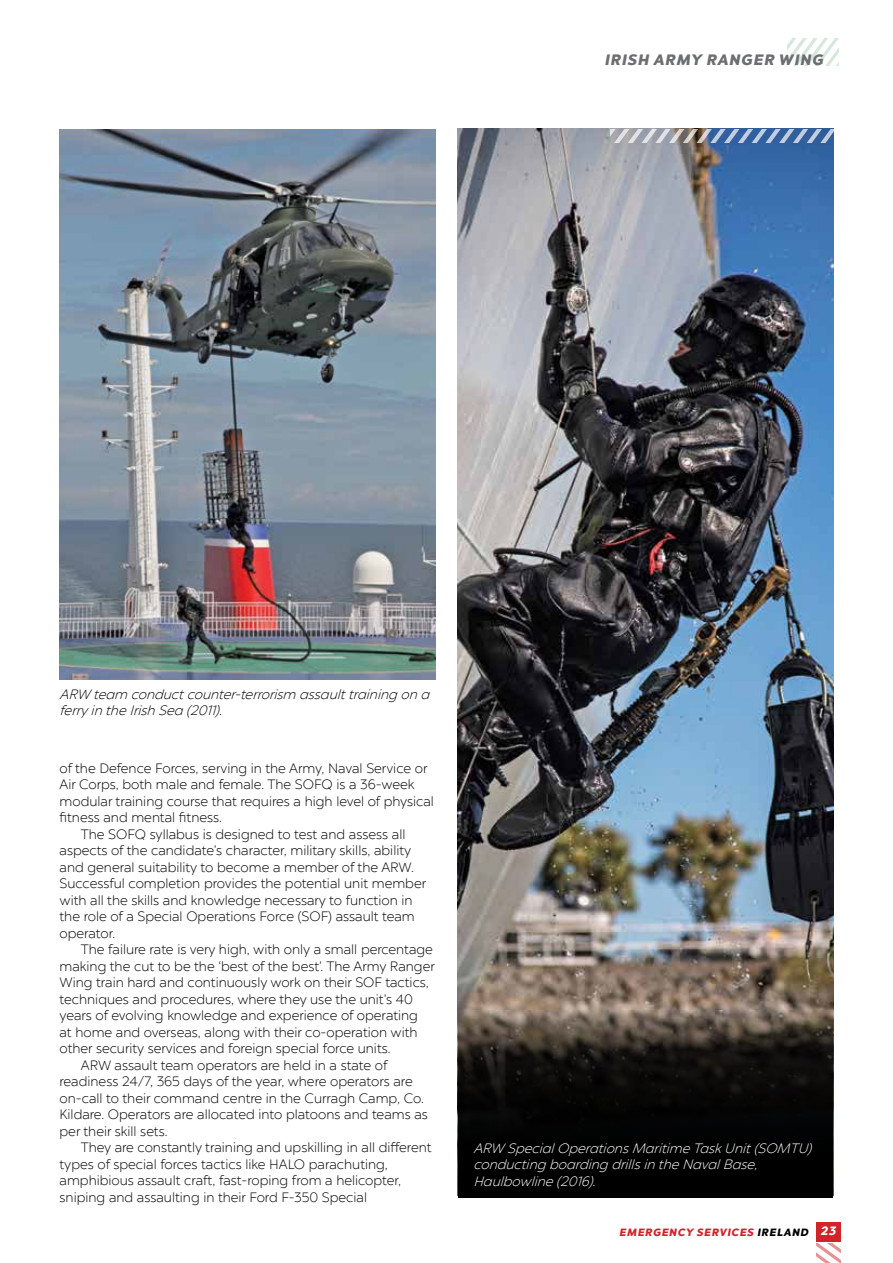
<style>
.page{position:relative;width:893px;height:1263px;background:#fff}
.page>*{position:absolute;margin:0;border:0;box-sizing:border-box;transform-origin:0 0}
.t1{font:15px "Chronica Pro Black It";letter-spacing:.07em;color:#6d6e71}
.t2{font:300 13.5px "Chronica Pro";color:#000}
.t3{font:13.5px/16.2px "Chronica Pro Light It";color:#fff}
.t4{font:13.5px/16.2px "Chronica Pro Light It";color:#000}
.t5{font:10.5px "Chronica Pro Black It";letter-spacing:.08em;color:#d2232a}
.s1{color:#000}
.s2{font-size:12px;color:#fff}
</style>
<div class="page">
<div style="left:816px;top:1222px;width:24px;height:19px;background:#d2232a"></div>
<svg style="left:816px;top:1243px;width:24px;height:20px"></svg>
<svg style="left:787px;top:39px;width:52px;height:26px"></svg>
<img style="left:60px;top:129px;width:376px;height:550px">
<img style="left:457px;top:128px;width:376px;height:1068px">
<svg style="left:610px;top:129px;width:223px;height:14px;background:#8597b1"></svg>
<svg style="left:458px;top:1011px;width:375px;height:186px;background:#171412"></svg>
<p class="t1" style="left:604px;top:51px;width:220px">IRISH ARMY RANGER WING</p>
<p class="t4" style="left:60px;top:686px;width:373px">ARW team conduct counter-terrorism assault training on a ferry in the Irish Sea (2011).</p>
<p class="t2" style="left:60px;top:760px;width:369px">of the Defence Forces, serving in the Army, Naval Service or</p>
<p class="t2" style="left:60px;top:777px;width:356px">Air Corps, both male and female. The SOFQ is a 36-week</p>
<p class="t2" style="left:60px;top:793px;width:376px">modular training course that requires a high level of physical</p>
<p class="t2" style="left:60px;top:810px;width:164px">fitness and mental fitness.</p>
<p class="t2" style="left:81px;top:826px;width:326px">The SOFQ syllabus is designed to test and assess all</p>
<p class="t2" style="left:60px;top:843px;width:353px">aspects of the candidate’s character, military skills, ability</p>
<p class="t2" style="left:60px;top:859px;width:356px">and general suitability to become a member of the ARW.</p>
<p class="t2" style="left:60px;top:876px;width:368px">Successful completion provides the potential unit member</p>
<p class="t2" style="left:60px;top:892px;width:355px">with all the skills and knowledge necessary to function in</p>
<p class="t2" style="left:60px;top:909px;width:357px">the role of a Special Operations Force (SOF) assault team</p>
<p class="t2" style="left:60px;top:925px;width:57px">operator.</p>
<p class="t2" style="left:81px;top:942px;width:354px">The failure rate is very high, with only a small percentage</p>
<p class="t2" style="left:60px;top:958px;width:377px">making the cut to be the ‘best of the best’. The Army Ranger</p>
<p class="t2" style="left:60px;top:975px;width:371px">Wing train hard and continuously work on their SOF tactics,</p>
<p class="t2" style="left:60px;top:991px;width:355px">techniques and procedures, where they use the unit’s 40</p>
<p class="t2" style="left:60px;top:1008px;width:360px">years of evolving knowledge and experience of operating</p>
<p class="t2" style="left:60px;top:1024px;width:359px">at home and overseas, along with their co-operation with</p>
<p class="t2" style="left:60px;top:1041px;width:333px">other security services and foreign special force units.</p>
<p class="t2" style="left:81px;top:1057px;width:308px">ARW assault team operators are held in a state of</p>
<p class="t2" style="left:60px;top:1074px;width:355px">readiness 24/7, 365 days of the year, where operators are</p>
<p class="t2" style="left:60px;top:1090px;width:366px">on-call to their command centre in the Curragh Camp, Co.</p>
<p class="t2" style="left:60px;top:1107px;width:370px">Kildare. Operators are allocated into platoons and teams as</p>
<p class="t2" style="left:60px;top:1123px;width:109px">per their skill sets.</p>
<p class="t2" style="left:81px;top:1140px;width:352px">They are constantly training and upskilling in all different</p>
<p class="t2" style="left:60px;top:1156px;width:330px">types of special forces tactics like HALO parachuting,</p>
<p class="t2" style="left:60px;top:1173px;width:343px">amphibious assault craft, fast-roping from a helicopter,</p>
<p class="t2" style="left:60px;top:1189px;width:309px">sniping and assaulting in their Ford F-350 Special</p>
<p class="t3" style="left:473px;top:1140px;width:339px">ARW Special Operations Maritime Task Unit (SOMTU) conducting boarding drills in the Naval Base,<br>Haulbowline (2016).</p>
<p class="t5" style="left:619px;top:1225px;width:218px">EMERGENCY SERVICES <span class="s1">IRELAND</span> <span class="s2">23</span></p>
</div>
